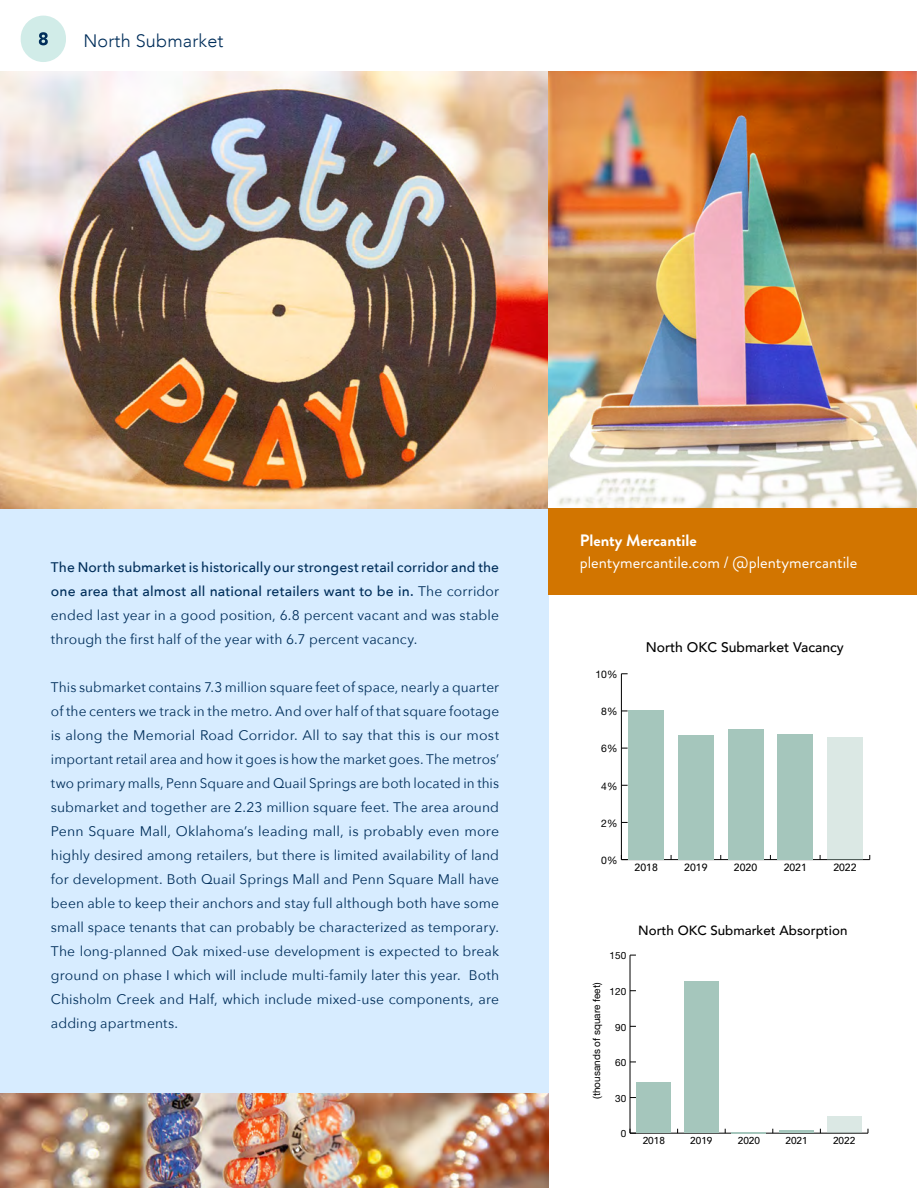
<style>
.page{position:relative;width:918px;height:1188px;background:#fff}
.page>*{position:absolute;margin:0;border:0;box-sizing:border-box;transform-origin:0 0}
.t1{font:300 18px "Avenir";letter-spacing:.01em;color:#002e5a}
.t2{font:16.5px "Brandon Grotesque";color:#fff}
.t3{font:700 16.5px "Brandon Grotesque";color:#fff}
.t4{font:500 13.95px "Avenir";color:#000}
.t5{font:13.8px/24px "Avenir Next";letter-spacing:.01em;color:#002e5a;text-align:justify}
.t6{font:500 13.35px "Avenir";color:#000}
.t7{font:500 10.35px "Avenir";color:#000}
.t8{font:10.35px "Helvetica Neue LT Std";color:#000}
.t9{font:10.05px "Helvetica Neue LT Std";color:#000}
.t10{font:500 10.05px "Avenir";color:#000}
.s1{font-weight:500}
</style>
<div class="page">
<img style="left:0;top:1093px;width:548px;height:95px">
<div style="left:0;top:507px;width:549px;height:586px;background:#d7ecff"></div>
<img style="left:0;top:71px;width:549px;height:438px">
<div style="left:21px;top:16px;width:45px;height:46px;background:#d1ece8;border-radius:23px"></div>
<svg style="left:39px;top:32px;width:9px;height:13px"></svg>
<hr style="left:621px;top:859px;width:249px;height:1px;background:#000">
<hr style="left:621px;top:674px;width:1px;height:186px;background:#000">
<div style="left:628px;top:710px;width:36px;height:150px;background:#a5c6bc"></div>
<div style="left:678px;top:735px;width:36px;height:125px;background:#a5c6bc"></div>
<div style="left:728px;top:729px;width:35px;height:131px;background:#a5c6bc"></div>
<div style="left:777px;top:734px;width:36px;height:126px;background:#a5c6bc"></div>
<div style="left:827px;top:737px;width:36px;height:123px;background:#dbe8e4"></div>
<hr style="left:630px;top:1133px;width:238px;height:1px;background:#000">
<hr style="left:630px;top:955px;width:1px;height:178px;background:#000">
<svg style="left:630px;top:1129px;width:6px;height:5px"></svg>
<div style="left:637px;top:1082px;width:34px;height:51px;background:#a5c6bc"></div>
<div style="left:684px;top:981px;width:35px;height:152px;background:#a5c6bc"></div>
<hr style="left:732px;top:1132px;width:34px;height:1px;background:#a5c6bc">
<hr style="left:779px;top:1130px;width:35px;height:3px;background:#a5c6bc">
<div style="left:827px;top:1116px;width:34px;height:17px;background:#dbe8e4"></div>
<img style="left:549px;top:71px;width:368px;height:437px">
<div style="left:549px;top:508px;width:368px;height:87px;background:#d27500"></div>
<h1 class="t1" style="left:83px;top:30px;width:142px">North Submarket</h1>
<p class="t5" style="left:51px;top:554px;width:450px"><span class="s1">The North submarket is historically our strongest retail corridor and the one area that almost all national retailers want to be in.</span> The corridor ended last year in a good position, 6.8 percent vacant and was stable through the first half of the year with 6.7 percent vacancy.</p>
<p class="t5" style="left:51px;top:674px;width:450px">This submarket contains 7.3 million square feet of space, nearly a quarter of the centers we track in the metro. And over half of that square footage is along the Memorial Road Corridor. All to say that this is our most important retail area and how it goes is how the market goes. The metros’ two primary malls, Penn Square and Quail Springs are both located in this submarket and together are 2.23 million square feet. The area around Penn Square Mall, Oklahoma’s leading mall, is probably even more highly desired among retailers, but there is limited availability of land for development. Both Quail Springs Mall and Penn Square Mall have been able to keep their anchors and stay full although both have some small space tenants that can probably be characterized as temporary.<br>The long-planned Oak mixed-use development is expected to break ground on phase I which will include multi-family later this year. Both Chisholm Creek and Half, which include mixed-use components, are adding apartments.</p>
<p class="t3" style="left:580px;top:529px;width:119px">Plenty Mercantile</p>
<p class="t2" style="left:580px;top:551px;width:279px">plentymercantile.com / @plentymercantile</p>
<p class="t8" style="left:596px;top:668px;width:24px">10%</p>
<p class="t8" style="left:601px;top:705px;width:18px">8%</p>
<p class="t8" style="left:601px;top:743px;width:18px">6%</p>
<p class="t8" style="left:601px;top:780px;width:18px">4%</p>
<p class="t8" style="left:601px;top:817px;width:18px">2%</p>
<p class="t8" style="left:601px;top:854px;width:18px">0%</p>
<p class="t4" style="left:646px;top:636px;width:200px">North OKC Submarket Vacancy</p>
<p class="t7" style="left:635px;top:859px;width:25px">2018</p>
<p class="t7" style="left:684px;top:859px;width:25px">2019</p>
<p class="t7" style="left:734px;top:859px;width:25px">2020</p>
<p class="t7" style="left:784px;top:859px;width:25px">2021</p>
<p class="t7" style="left:833px;top:859px;width:25px">2022</p>
<p class="t9" style="left:610px;top:950px;width:18px">150</p>
<p class="t9" style="left:591px;top:1099px;width:118px;rotate:-90deg">(thousands of square feet)</p>
<p class="t9" style="left:610px;top:985px;width:18px">120</p>
<p class="t9" style="left:615px;top:1021px;width:13px">90</p>
<p class="t9" style="left:615px;top:1057px;width:13px">60</p>
<p class="t9" style="left:615px;top:1092px;width:13px">30</p>
<p class="t9" style="left:621px;top:1128px;width:7px">0</p>
<p class="t6" style="left:638px;top:918px;width:211px">North OKC Submarket Absorption</p>
<p class="t10" style="left:643px;top:1132px;width:24px">2018</p>
<p class="t10" style="left:690px;top:1132px;width:24px">2019</p>
<p class="t10" style="left:738px;top:1132px;width:24px">2020</p>
<p class="t10" style="left:785px;top:1132px;width:24px">2021</p>
<p class="t10" style="left:833px;top:1132px;width:24px">2022</p>
</div>
